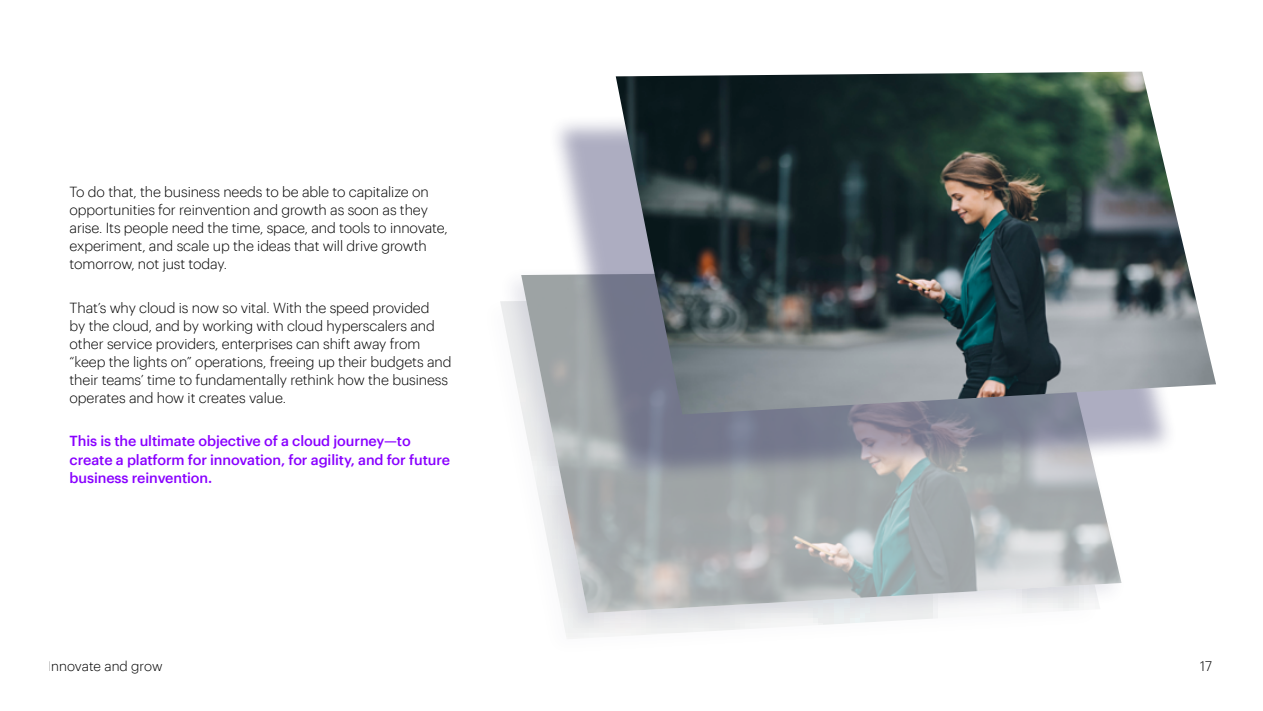
<style>
.page{position:relative;width:1263px;height:711px;background:#fff}
.page>*{position:absolute;margin:0;border:0;box-sizing:border-box;transform-origin:0 0}
.t1{font:300 14.25px/18px "Graphik";letter-spacing:-.01em;color:#000101}
.t2{font:500 14.25px/18px "Graphik";letter-spacing:-.01em;color:#8900ff}
.t3{font:300 13.5px "Graphik";color:#000}
</style>
<div class="page">
<div style="left:498px;top:262px;width:629px;height:373px;background:#323264;opacity:.12"></div>
<svg style="left:521px;top:262px;width:600px;height:377px"></svg>
<img style="left:521px;top:270px;width:600px;height:342px">
<div style="left:549px;top:111px;width:629px;height:373px;background:#323264;opacity:.4"></div>
<img style="left:616px;top:72px;width:600px;height:342px">
<p class="t1" style="left:70px;top:182px;width:380px">To do that, the business needs to be able to capitalize on opportunities for reinvention and growth as soon as they arise. Its people need the time, space, and tools to innovate, experiment, and scale up the ideas that will drive growth tomorrow, not just today.</p>
<p class="t1" style="left:70px;top:297px;width:383px">That’s why cloud is now so vital. With the speed provided<br>by the cloud, and by working with cloud hyperscalers and other service providers, enterprises can shift away from “keep the lights on” operations, freeing up their budgets and their teams’ time to fundamentally rethink how the business operates and how it creates value.</p>
<p class="t2" style="left:70px;top:431px;width:382px">This is the ultimate objective of a cloud journey—to create a platform for innovation, for agility, and for future business reinvention.</p>
<p class="t3" style="left:48px;top:655px;width:116px">Innovate and grow</p>
<p class="t3" style="left:1200px;top:655px;width:13px">17</p>
</div>
